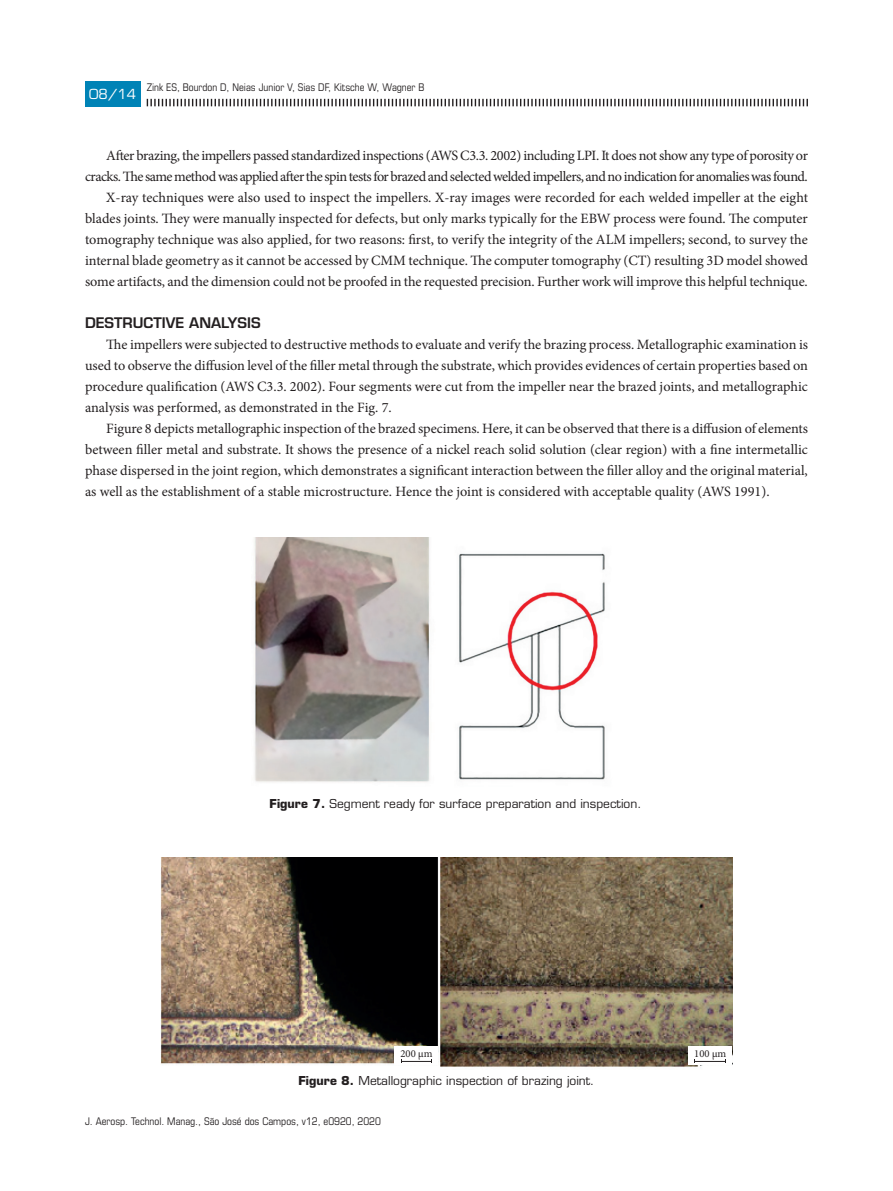
<style>
.page{position:relative;width:893px;height:1191px;background:#fff}
.page>*{position:absolute;margin:0;border:0;box-sizing:border-box;transform-origin:0 0}
.t1{font:14.25px/21px "Minion Pro";letter-spacing:-.01em;color:#231f20;text-align:justify}
.t2{font:600 14.25px "Eurostile LT Std";color:#231f20}
.t3{font:13.5px "Eurostile LT Std";color:#fff}
.t4{font:12px "Eurostile LT Std";color:#231f20}
.t5{font:10.65px "Minion Pro";color:#231f20}
.t6{font:condensed 10.5px "Eurostile LT Std";color:#231f20}
.s1{font-weight:700}
</style>
<div class="page">
<svg style="left:147px;top:99px;width:661px;height:7px"></svg>
<div style="left:85px;top:81px;width:55px;height:25px;background:#0083b6"></div>
<img style="left:254px;top:537px;width:351px;height:245px">
<img style="left:161px;top:857px;width:571px;height:210px">
<div style="left:395px;top:1046px;width:43px;height:18px;background:#fff"></div>
<hr style="left:401px;top:1061px;width:31px;height:1px;background:#231f20">
<div style="left:688px;top:1046px;width:44px;height:18px;background:#fff"></div>
<hr style="left:695px;top:1061px;width:30px;height:1px;background:#231f20">
<p class="t3" style="left:89px;top:86px;width:49px">08/14</p>
<p class="t6" style="left:147px;top:81px;width:279px">Zink ES, Bourdon D, Neias Junior V, Sias DF, Kitsche W, Wagner B</p>
<p class="t1" style="left:85px;top:144px;width:724px;text-align:right">After brazing, the impellers passed standardized inspections (AWS C3.3. 2002) including LPI. It does not show any type of porosity or cracks. The same method was applied after the spin tests for brazed and selected welded impellers, and no indication for anomalies was found.<br>X-ray techniques were also used to inspect the impellers. X-ray images were recorded for each welded impeller at the eight blades joints. They were manually inspected for defects, but only marks typically for the EBW process were found. The computer tomography technique was also applied, for two reasons: first, to verify the integrity of the ALM impellers; second, to survey the internal blade geometry as it cannot be accessed by CMM technique. The computer tomography (CT) resulting 3D model showed some artifacts, and the dimension could not be proofed in the requested precision. Further work will improve this helpful technique.</p>
<p class="t2" style="left:85px;top:313px;width:177px">DESTRUCTIVE ANALYSIS</p>
<p class="t1" style="left:85px;top:333px;width:724px;text-indent:21px">The impellers were subjected to destructive methods to evaluate and verify the brazing process. Metallographic examination is used to observe the diffusion level of the filler metal through the substrate, which provides evidences of certain properties based on procedure qualification (AWS C3.3. 2002). Four segments were cut from the impeller near the brazed joints, and metallographic analysis was performed, as demonstrated in the Fig. 7.</p>
<p class="t1" style="left:85px;top:418px;width:724px;text-indent:21px">Figure 8 depicts metallographic inspection of the brazed specimens. Here, it can be observed that there is a diffusion of elements between filler metal and substrate. It shows the presence of a nickel reach solid solution (clear region) with a fine intermetallic phase dispersed in the joint region, which demonstrates a significant interaction between the filler alloy and the original material, as well as the establishment of a stable microstructure. Hence the joint is considered with acceptable quality (AWS 1991).</p>
<p class="t4" style="left:270px;top:796px;width:373px"><span class="s1">Figure 7.</span> Segment ready for surface preparation and inspection.</p>
<p class="t5" style="left:400px;top:1046px;width:33px">200 μm</p>
<p class="t5" style="left:694px;top:1046px;width:33px">100 μm</p>
<p class="t4" style="left:299px;top:1073px;width:297px"><span class="s1">Figure 8.</span> Metallographic inspection of brazing joint.</p>
<p class="t6" style="left:85px;top:1114px;width:297px">J. Aerosp. Technol. Manag., São José dos Campos, v12, e0920, 2020</p>
</div>
